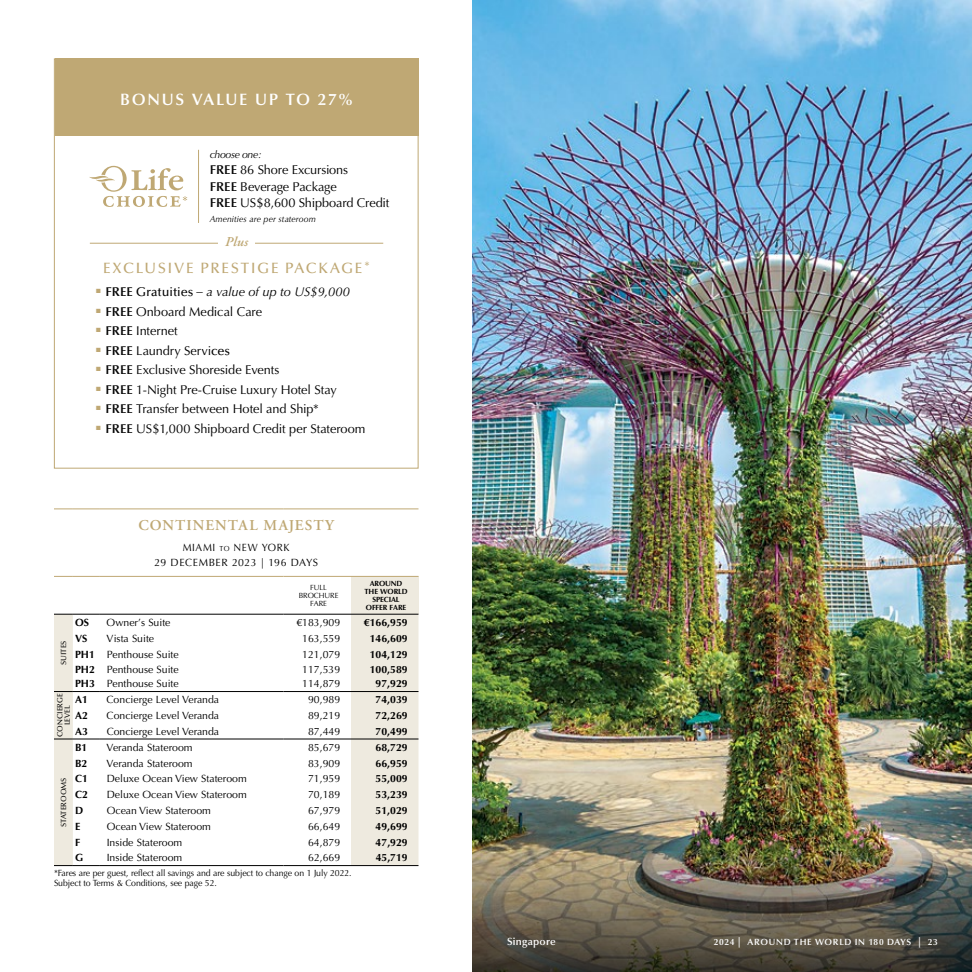
<style>
.page{position:relative;width:972px;height:972px;background:#fff}
.page>*{position:absolute;margin:0;border:0;box-sizing:border-box;transform-origin:0 0}
.t1{font:600 16.5px "Optima";letter-spacing:.105em;color:#fff}
.t2{font:500 15px "Optima";letter-spacing:.115em;color:#bfa874}
.t3{font:600 15px "Adobe Garamond";letter-spacing:.065em;color:#bfa874}
.t4{font:italic 600 13.5px "Adobe Garamond";color:#bfa874}
.t5{font:12.75px/16.5px "Optima";letter-spacing:-.005em;color:#000}
.t6{font:italic 12.75px "Optima";letter-spacing:-.005em;color:#000}
.t7{font:10.5px "Optima";color:#000}
.t8{font:700 10.5px "Optima";color:#000}
.t9{font:10.5px/15px "Optima";letter-spacing:.055em;color:#000;text-align:center;scale:.95 1}
.t10{font:italic 10.5px "Optima";letter-spacing:-.035em;color:#000}
.t11{font:600 10.5px "Optima";letter-spacing:.02em;color:#fff}
.t12{font:9px/10.5px "Optima";letter-spacing:-.01em;color:#000}
.t13{font:600 9px "Optima";letter-spacing:.08em;color:#fff}
.t14{font:italic 9px "Optima";letter-spacing:.015em;color:#000;scale:.95 1}
.t15{font:700 7.5px/7.8px "Optima";letter-spacing:-.015em;color:#000;text-align:center}
.t16{font:500 7.5px/7.6px "Optima";color:#000;text-align:center}
.t17{font:7.5px/7.8px "Optima";letter-spacing:-.015em;color:#000;text-align:center}
.s1{font-weight:600}
.s2{font-weight:600;font-style:normal}
.s3{font-weight:500;font-style:normal}
.s4{font-weight:500}
.s5{font-size:7.35px}
.s6{font-weight:700}
.s7{font-size:10.5px}
</style>
<div class="page">
<img style="left:472px;top:0;width:500px;height:808px">
<img style="left:472px;top:808px;width:500px;height:164px">
<svg style="left:54px;top:575px;width:364px;height:39px"></svg>
<div style="left:351px;top:576px;width:67px;height:38px;background:#eeeadf"></div>
<svg style="left:54px;top:615px;width:364px;height:250px"></svg>
<svg style="left:54px;top:614px;width:46px;height:1px"></svg>
<hr style="left:100px;top:614px;width:184px;height:1px;background:#000">
<svg style="left:54px;top:865px;width:46px;height:1px"></svg>
<hr style="left:100px;top:865px;width:184px;height:1px;background:#000">
<svg style="left:54px;top:509px;width:46px;height:1px"></svg>
<hr style="left:100px;top:509px;width:184px;height:1px;background:#bfa874">
<hr style="left:284px;top:509px;width:67px;height:1px;background:#bfa874">
<hr style="left:351px;top:509px;width:67px;height:1px;background:#bfa874">
<svg style="left:54px;top:576px;width:46px;height:1px"></svg>
<hr style="left:100px;top:576px;width:184px;height:1px;background:#bfa874">
<hr style="left:284px;top:576px;width:67px;height:1px;background:#bfa874">
<hr style="left:351px;top:576px;width:67px;height:1px;background:#bfa874">
<svg style="left:54px;top:691px;width:46px;height:1px"></svg>
<hr style="left:100px;top:691px;width:184px;height:1px;background:#000">
<svg style="left:54px;top:739px;width:46px;height:1px"></svg>
<hr style="left:100px;top:739px;width:184px;height:1px;background:#000">
<hr style="left:284px;top:865px;width:67px;height:1px;background:#000">
<hr style="left:351px;top:865px;width:67px;height:1px;background:#000">
<hr style="left:284px;top:614px;width:67px;height:1px;background:#000">
<hr style="left:351px;top:614px;width:67px;height:1px;background:#000">
<hr style="left:284px;top:691px;width:67px;height:1px;background:#000">
<hr style="left:351px;top:691px;width:67px;height:1px;background:#000">
<hr style="left:284px;top:739px;width:67px;height:1px;background:#000">
<hr style="left:351px;top:739px;width:67px;height:1px;background:#000">
<div style="left:54px;top:58px;width:364px;height:411px;background:#fff;border:1px solid #bfa874"></div>
<div style="left:55px;top:58px;width:363px;height:78px;background:#bfa874"></div>
<hr style="left:90px;top:243px;width:293px;height:1px;background:#bfa874">
<div style="left:218px;top:236px;width:37px;height:14px;background:#fff"></div>
<svg style="left:89px;top:166px;width:98px;height:41px"></svg>
<hr style="left:198px;top:150px;width:1px;height:73px;background:#bfa874">
<h1 class="t1" style="left:120px;top:89px;width:234px">BONUS VALUE UP TO 27%</h1>
<p class="t10" style="left:210px;top:148px;width:53px">choose one:</p>
<p class="t5" style="left:210px;top:162px;width:181px"><span class="s1">FREE</span> 86 Shore Excursions<br><span class="s1">FREE</span> Beverage Package<br><span class="s1">FREE</span> US$8,600 Shipboard Credit</p>
<p class="t14" style="left:210px;top:214px;width:113px">Amenities are per stateroom</p>
<p class="t4" style="left:225px;top:234px;width:25px">Plus</p>
<h2 class="t2" style="left:103px;top:259px;width:268px">EXCLUSIVE PRESTIGE PACKAGE<sup>*</sup></h2>
<p class="t6" style="left:96px;top:284px;width:255px"><sup>■</sup> <span class="s2">FREE</span> <span class="s3">Gratuities</span> – a value of up to US$9,000</p>
<p class="t5" style="left:96px;top:303px;width:168px"><sup>■</sup> <span class="s1">FREE</span> Onboard Medical Care</p>
<p class="t5" style="left:96px;top:323px;width:83px"><sup>■</sup> <span class="s1">FREE</span> Internet</p>
<p class="t5" style="left:96px;top:342px;width:136px"><sup>■</sup> <span class="s1">FREE</span> Laundry Servi<span class="s4">ces</span></p>
<p class="t5" style="left:96px;top:362px;width:185px"><sup>■</sup> <span class="s1">FREE</span> Exclusive Shoreside Events</p>
<p class="t5" style="left:96px;top:381px;width:242px"><sup>■</sup> <span class="s1">FREE</span> 1-Night Pre-Cruise Luxury Hotel Stay</p>
<p class="t5" style="left:96px;top:401px;width:224px"><sup>■</sup> <span class="s1">FREE</span> Transfer between Hotel and Ship*</p>
<p class="t5" style="left:96px;top:420px;width:271px"><sup>■</sup> <span class="s1">FREE</span> US$1,000 Shipboard Credit per Stateroom</p>
<p class="t16" style="left:60px;top:665px;width:26px;rotate:-90deg">SUITES</p>
<h2 class="t3" style="left:139px;top:517px;width:197px">CONTINENTAL MAJESTY</h2>
<p class="t9" style="left:154px;top:540px;width:174px">MIAMI <span class="s5">to</span> NEW YORK<br>29 DECEMBER 2023 | 196 DAYS</p>
<p class="t17" style="left:299px;top:584px;width:41px">FULL<br>BROCHURE<br>FARE</p>
<p class="t15" style="left:365px;top:580px;width:45px">AROUND<br>THE WORLD<br>SPECIAL<br>OFFER FARE</p>
<p class="t8" style="left:75px;top:616px;width:15px">OS</p>
<p class="t7" style="left:107px;top:616px;width:65px">Owner’s Suite</p>
<p class="t7" style="left:296px;top:616px;width:45px">€183,909</p>
<p class="t8" style="left:364px;top:616px;width:45px">€166,959</p>
<p class="t8" style="left:75px;top:632px;width:14px">VS</p>
<p class="t7" style="left:107px;top:632px;width:49px">Vista Suite</p>
<p class="t7" style="left:302px;top:632px;width:39px">163,559</p>
<p class="t8" style="left:370px;top:632px;width:39px">146,609</p>
<p class="t7" style="left:75px;top:648px;width:105px"><span class="s6">PH1</span> Penthouse Suite</p>
<p class="t7" style="left:302px;top:648px;width:39px">121,079</p>
<p class="t8" style="left:370px;top:648px;width:39px">104,129</p>
<p class="t7" style="left:75px;top:663px;width:105px"><span class="s6">PH2</span> Penthouse Suite</p>
<p class="t7" style="left:302px;top:663px;width:39px">117,539</p>
<p class="t8" style="left:370px;top:663px;width:39px">100,589</p>
<p class="t7" style="left:75px;top:678px;width:105px"><span class="s6">PH3</span> Penthouse Suite</p>
<p class="t7" style="left:302px;top:678px;width:39px">114,879</p>
<p class="t8" style="left:376px;top:678px;width:34px">97,929</p>
<p class="t16" style="left:56px;top:737px;width:45px;rotate:-90deg">CONCIERGE<br>LEVEL</p>
<p class="t8" style="left:75px;top:694px;width:14px">A1</p>
<p class="t7" style="left:107px;top:694px;width:114px">Concierge Level Veranda</p>
<p class="t7" style="left:308px;top:694px;width:34px">90,989</p>
<p class="t8" style="left:376px;top:694px;width:34px">74,039</p>
<p class="t8" style="left:75px;top:709px;width:14px">A2</p>
<p class="t7" style="left:107px;top:709px;width:114px">Concierge Level Veranda</p>
<p class="t7" style="left:308px;top:709px;width:34px">89,219</p>
<p class="t8" style="left:376px;top:709px;width:34px">72,269</p>
<p class="t8" style="left:75px;top:725px;width:14px">A3</p>
<p class="t7" style="left:107px;top:725px;width:114px">Concierge Level Veranda</p>
<p class="t7" style="left:308px;top:725px;width:34px">87,449</p>
<p class="t8" style="left:376px;top:725px;width:34px">70,499</p>
<p class="t8" style="left:75px;top:741px;width:14px">B1</p>
<p class="t7" style="left:107px;top:741px;width:87px">Veranda Stateroom</p>
<p class="t7" style="left:308px;top:741px;width:34px">85,679</p>
<p class="t8" style="left:376px;top:741px;width:34px">68,729</p>
<p class="t8" style="left:75px;top:757px;width:14px">B2</p>
<p class="t7" style="left:107px;top:757px;width:87px">Veranda Stateroom</p>
<p class="t7" style="left:308px;top:757px;width:34px">83,909</p>
<p class="t8" style="left:376px;top:757px;width:34px">66,959</p>
<p class="t8" style="left:75px;top:773px;width:14px">C1</p>
<p class="t7" style="left:107px;top:773px;width:142px">Deluxe Ocean View Stateroom</p>
<p class="t7" style="left:308px;top:773px;width:34px">71,959</p>
<p class="t8" style="left:376px;top:773px;width:34px">55,009</p>
<p class="t8" style="left:75px;top:789px;width:14px">C2</p>
<p class="t7" style="left:107px;top:789px;width:142px">Deluxe Ocean View Stateroom</p>
<p class="t7" style="left:308px;top:789px;width:34px">70,189</p>
<p class="t8" style="left:376px;top:789px;width:34px">53,239</p>
<p class="t8" style="left:75px;top:804px;width:10px">D</p>
<p class="t7" style="left:107px;top:804px;width:106px">Ocean View Stateroom</p>
<p class="t7" style="left:308px;top:804px;width:34px">67,979</p>
<p class="t8" style="left:376px;top:804px;width:34px">51,029</p>
<p class="t8" style="left:75px;top:820px;width:7px">E</p>
<p class="t7" style="left:107px;top:820px;width:106px">Ocean View Stateroom</p>
<p class="t7" style="left:308px;top:820px;width:34px">66,649</p>
<p class="t8" style="left:376px;top:820px;width:34px">49,699</p>
<p class="t8" style="left:75px;top:836px;width:7px">F</p>
<p class="t7" style="left:107px;top:836px;width:77px">Inside Stateroom</p>
<p class="t7" style="left:308px;top:836px;width:34px">64,879</p>
<p class="t8" style="left:376px;top:836px;width:34px">47,929</p>
<p class="t8" style="left:75px;top:852px;width:10px">G</p>
<p class="t7" style="left:107px;top:852px;width:77px">Inside Stateroom</p>
<p class="t7" style="left:308px;top:852px;width:34px">62,669</p>
<p class="t8" style="left:376px;top:852px;width:34px">45,719</p>
<p class="t12" style="left:54px;top:867px;width:299px">*Fares are per guest, reflect all savings and are subject to change on 1 July 2022.<br>Subject to Terms &amp; Conditions, see page 52.</p>
<p class="t16" style="left:60px;top:827px;width:51px;rotate:-90deg">STATEROOMS</p>
<p class="t11" style="left:507px;top:935px;width:50px">Singapore</p>
<p class="t13" style="left:714px;top:937px;width:226px">2024 <span class="s7">|</span> AROUND THE WORLD IN 180 DAYS <span class="s7">|</span> 23</p>
</div>
